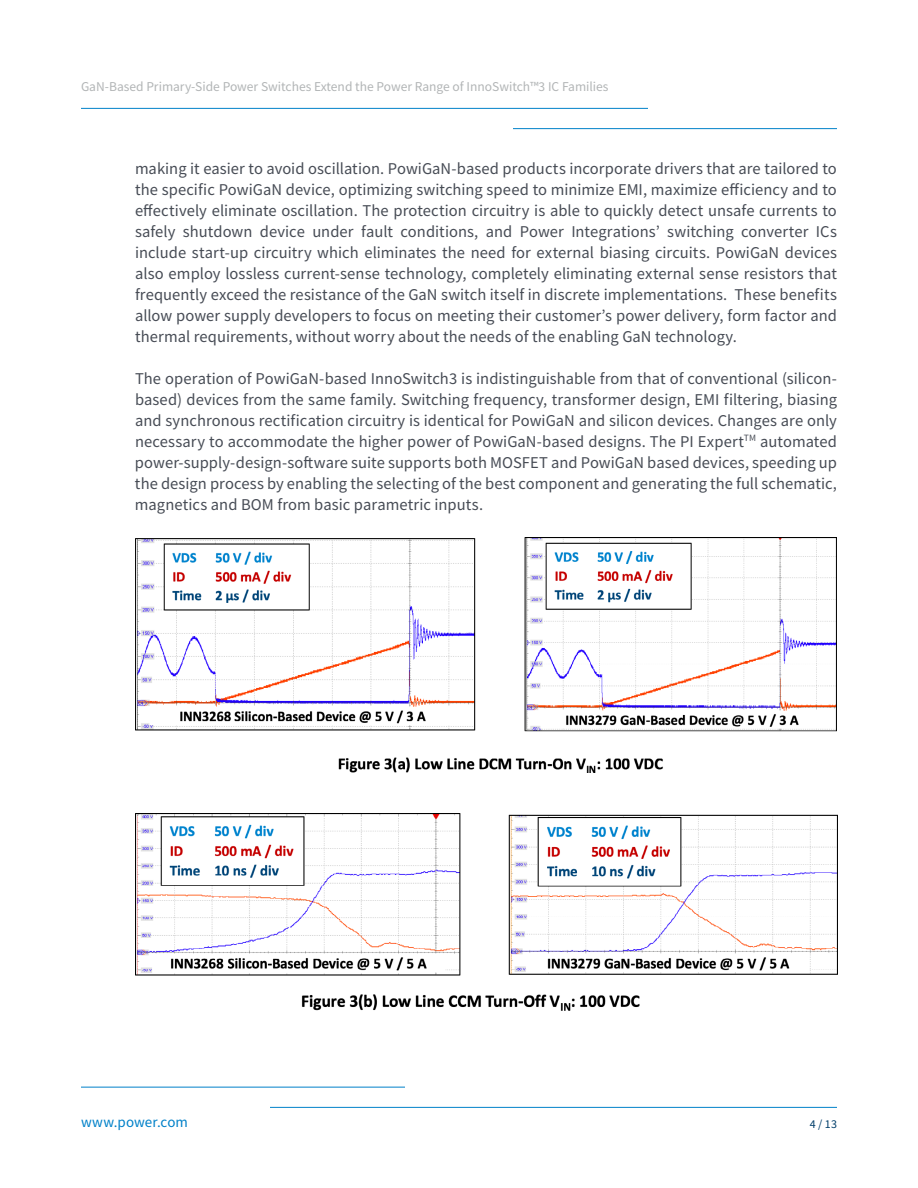
<style>
.page{position:relative;width:918px;height:1188px;background:#fff}
.page>*{position:absolute;margin:0;border:0;box-sizing:border-box;transform-origin:0 0}
.t1{font:16.5px/21px "Source Sans Pro";letter-spacing:.005em;color:#474c55;text-align:justify}
.t2{font:15px "Source Sans Pro";letter-spacing:.005em;color:#0081c9}
.t3{font:13.5px "Source Sans Pro";color:#b2b5b6}
.t4{font:12px "Source Sans Pro";color:#003e6a}
</style>
<div class="page">
<hr style="left:270px;top:1107px;width:567px;height:1px;background:#0081c9">
<hr style="left:81px;top:1087px;width:324px;height:1px;background:#0081c9">
<hr style="left:513px;top:128px;width:324px;height:1px;background:#0081c9">
<hr style="left:81px;top:108px;width:567px;height:1px;background:#0081c9">
<img style="left:135px;top:537px;width:702px;height:236px">
<img style="left:135px;top:814px;width:702px;height:197px">
<p class="t3" style="left:81px;top:78px;width:529px">GaN-Based Primary-Side Power Switches Extend the Power Range of InnoSwitch™3 IC Families</p>
<p class="t1" style="left:135px;top:158px;width:704px">making it easier to avoid oscillation. PowiGaN-based products incorporate drivers that are tailored to the specific PowiGaN device, optimizing switching speed to minimize EMI, maximize efficiency and to effectively eliminate oscillation. The protection circuitry is able to quickly detect unsafe currents to safely shutdown device under fault conditions, and Power Integrations’ switching converter ICs include start-up circuitry which eliminates the need for external biasing circuits. PowiGaN devices also employ lossless current-sense technology, completely eliminating external sense resistors that frequently exceed the resistance of the GaN switch itself in discrete implementations. These benefits allow power supply developers to focus on meeting their customer’s power delivery, form factor and thermal requirements, without worry about the needs of the enabling GaN technology.</p>
<p class="t1" style="left:135px;top:368px;width:704px">The operation of PowiGaN-based InnoSwitch3 is indistinguishable from that of conventional (silicon&shy;based) devices from the same family. Switching frequency, transformer design, EMI filtering, biasing and synchronous rectification circuitry is identical for PowiGaN and silicon devices. Changes are only necessary to accommodate the higher power of PowiGaN-based designs. The PI Expert<sup>TM</sup> automated power-supply-design-software suite supports both MOSFET and PowiGaN based devices, speeding up the design process by enabling the selecting of the best component and generating the full schematic, magnetics and BOM from basic parametric inputs.</p>
<p class="t2" style="left:81px;top:1113px;width:108px">www.power.com</p>
<p class="t4" style="left:810px;top:1116px;width:29px">4 / 13</p>
</div>
